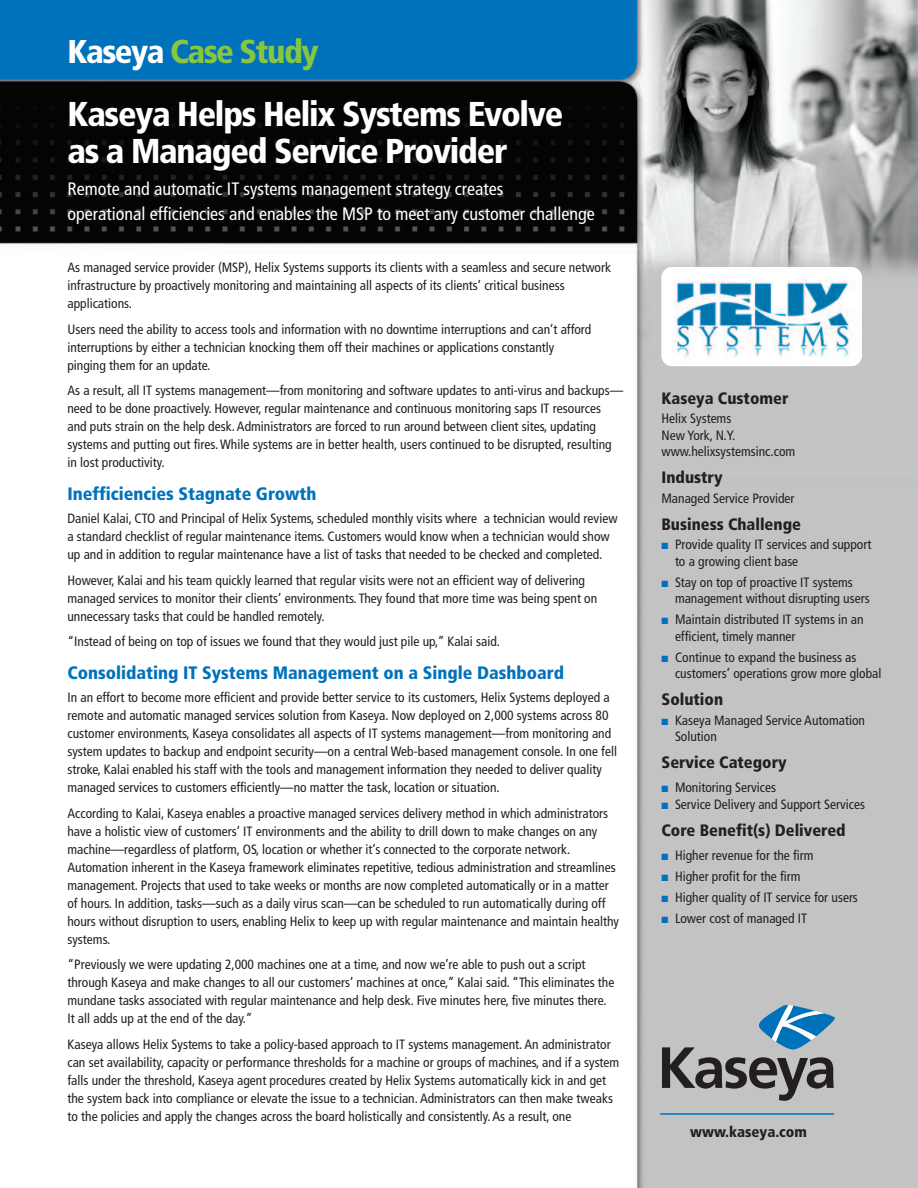
<style>
.page{position:relative;width:918px;height:1188px;background:#fff}
.page>*{position:absolute;margin:0;border:0;box-sizing:border-box;transform-origin:0 0}
.t1{font:900 condensed 34.5px/37.5px "Frutiger";letter-spacing:-.035em;color:#fff}
.t2{font:900 condensed 33px "Frutiger";letter-spacing:-.045em;color:#89c53f}
.t3{font:condensed 18px/25.5px "Frutiger";color:#fff}
.t4{font:900 condensed 18px "Frutiger";color:#0072bc}
.t5{font:900 condensed 16.5px "Frutiger";color:#231f20}
.t6{font:900 condensed 15px "Frutiger";color:#231f20}
.t7{font:condensed 13.5px/18px "Frutiger";color:#231f20}
.s1{color:#fff}
.s2{color:#0072bc}
</style>
<div class="page">
<img style="left:0;top:0;width:918px;height:1188px">
<hr style="left:660px;top:1113px;width:174px;height:2px;background:#0072bc">
<svg style="left:662px;top:1005px;width:173px;height:96px;background:#929ca4"></svg>
<img style="left:662px;top:267px;width:200px;height:99px;border-radius:11px">
<h2 class="t2" style="left:68px;top:38px;width:253px"><span class="s1">Kaseya</span> Case Study</h2>
<h1 class="t1" style="left:67px;top:98px;width:497px">Kaseya Helps Helix Systems Evolve as a Managed Service Provider</h1>
<h3 class="t3" style="left:67px;top:177px;width:529px">Remote and automatic IT systems management strategy creates<br>operational efficiencies and enables the MSP to meet any customer challenge</h3>
<p class="t7" style="left:67px;top:260px;width:545px">As managed service provider (MSP), Helix Systems supports its clients with a seamless and secure network infrastructure by proactively monitoring and maintaining all aspects of its clients’ critical business applications.</p>
<p class="t7" style="left:67px;top:321px;width:525px">Users need the ability to access tools and information with no downtime interruptions and can’t afford interruptions by either a technician knocking them off their machines or applications constantly pinging them for an update.</p>
<p class="t7" style="left:67px;top:383px;width:557px">As a result, all IT systems management—from monitoring and software updates to anti-virus and backups— need to be done proactively. However, regular maintenance and continuous monitoring saps IT resources and puts strain on the help desk. Administrators are forced to run around between client sites, updating systems and putting out fires.While systems are in better health, users continued to be disrupted, resulting in lost productivity.</p>
<h3 class="t4" style="left:68px;top:486px;width:250px">Inefficiencies Stagnate Growth</h3>
<p class="t7" style="left:67px;top:511px;width:552px">Daniel Kalai, CTO and Principal of Helix Systems, scheduled monthly visits where a technician would review a standard checklist of regular maintenance items. Customers would know when a technician would show up and in addition to regular maintenance have a list of tasks that needed to be checked and completed.</p>
<p class="t7" style="left:67px;top:572px;width:531px">However, Kalai and his team quickly learned that regular visits were not an efficient way of delivering managed services to monitor their clients’ environments. They found that more time was being spent on unnecessary tasks that could be handled remotely.</p>
<p class="t7" style="left:67px;top:634px;width:434px">“Instead of being on top of issues we found that they would just pile up,” Kalai said.</p>
<h3 class="t4" style="left:68px;top:665px;width:498px">Consolidating IT Systems Management on a Single Dashboard</h3>
<p class="t7" style="left:67px;top:690px;width:551px">In an effort to become more efficient and provide better service to its customers, Helix Systems deployed a remote and automatic managed services solution from Kaseya. Now deployed on 2,000 systems across 80 customer environments, Kaseya consolidates all aspects of IT systems management—from monitoring and system updates to backup and endpoint security—on a central Web-based management console. In one fell stroke, Kalai enabled his staff with the tools and management information they needed to deliver quality managed services to customers efficiently—no matter the task, location or situation.</p>
<p class="t7" style="left:67px;top:805px;width:553px">According to Kalai, Kaseya enables a proactive managed services delivery method in which administrators have a holistic view of customers’ IT environments and the ability to drill down to make changes on any machine—regardless of platform, OS, location or whether it’s connected to the corporate network.<br>Automation inherent in the Kaseya framework eliminates repetitive, tedious administration and streamlines management. Projects that used to take weeks or months are now completed automatically or in a matter of hours. In addition, tasks—such as a daily virus scan—can be scheduled to run automatically during off hours without disruption to users, enabling Helix to keep up with regular maintenance and maintain healthy systems.</p>
<p class="t7" style="left:67px;top:957px;width:548px">“Previously we were updating 2,000 machines one at a time, and now we’re able to push out a script through Kaseya and make changes to all our customers’ machines at once,” Kalai said. “This eliminates the mundane tasks associated with regular maintenance and help desk. Five minutes here, five minutes there.<br>It all adds up at the end of the day.”</p>
<p class="t7" style="left:67px;top:1036px;width:553px">Kaseya allows Helix Systems to take a policy-based approach to IT systems management. An administrator can set availability, capacity or performance thresholds for a machine or groups of machines, and if a system falls under the threshold, Kaseya agent procedures created by Helix Systems automatically kick in and get the system back into compliance or elevate the issue to a technician. Administrators can then make tweaks to the policies and apply the changes across the board holistically and consistently. As a result, one</p>
<p class="t5" style="left:662px;top:392px;width:129px">Kaseya Customer</p>
<p class="t7" style="left:661px;top:412px;width:135px;line-height:16.5px">Helix Systems<br>New York, N.Y. www.helixsystemsinc.com</p>
<p class="t5" style="left:662px;top:471px;width:63px">Industry</p>
<p class="t7" style="left:662px;top:490px;width:135px">Managed Service Provider</p>
<p class="t5" style="left:662px;top:518px;width:141px">Business Challenge</p>
<p class="t7" style="left:675px;top:538px;width:198px;line-height:16.5px;text-indent:-14px"><span class="s2">■</span> Provide quality IT services and support to a growing client base</p>
<p class="t7" style="left:675px;top:575px;width:196px;line-height:16.5px;text-indent:-14px"><span class="s2">■</span> Stay on top of proactive IT systems management without disrupting users</p>
<p class="t7" style="left:675px;top:613px;width:190px;line-height:16.5px;text-indent:-14px"><span class="s2">■</span> Maintain distributed IT systems in an efficient, timely manner</p>
<p class="t7" style="left:675px;top:650px;width:208px;line-height:16.5px;text-indent:-14px"><span class="s2">■</span> Continue to expand the business as customers’ operations grow more global</p>
<p class="t5" style="left:662px;top:693px;width:63px">Solution</p>
<p class="t7" style="left:675px;top:713px;width:192px;line-height:16.5px;text-indent:-14px"><span class="s2">■</span> Kaseya Managed Service Automation<br>Solution</p>
<p class="t5" style="left:662px;top:756px;width:127px">Service Category</p>
<p class="t7" style="left:662px;top:780px;width:116px"><span class="s2">■</span> Monitoring Services</p>
<p class="t7" style="left:662px;top:796px;width:205px"><span class="s2">■</span> Service Delivery and Support Services</p>
<p class="t5" style="left:662px;top:824px;width:186px">Core Benefit(s) Delivered</p>
<p class="t7" style="left:662px;top:847px;width:154px"><span class="s2">■</span> Higher revenue for the firm</p>
<p class="t7" style="left:662px;top:868px;width:141px"><span class="s2">■</span> Higher profit for the firm</p>
<p class="t7" style="left:662px;top:889px;width:198px"><span class="s2">■</span> Higher quality of IT service for users</p>
<p class="t7" style="left:662px;top:910px;width:147px"><span class="s2">■</span> Lower cost of managed IT</p>
<p class="t6" style="left:690px;top:1126px;width:118px">www.kaseya.com</p>
</div>
